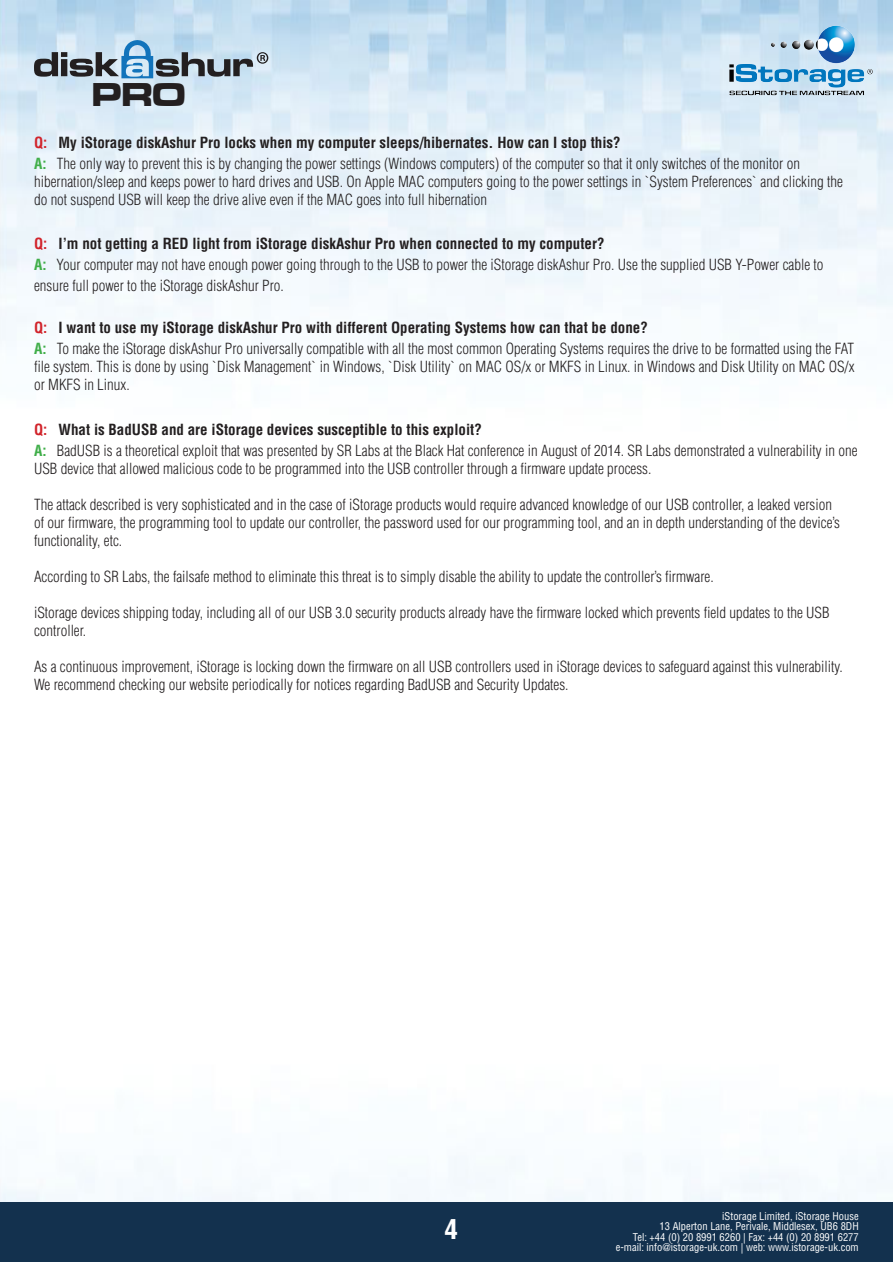
<style>
.page{position:relative;width:893px;height:1263px;background:#fff}
.page>*{position:absolute;margin:0;border:0;box-sizing:border-box;transform-origin:0 0}
.t1{font:34.2px "Microgramma D Bold Exte";color:#231f20}
.t2{font:700 condensed 27px "Helvetica LT Std";color:#fff}
.t3{font:300 condensed 15px/18px "Helvetica LT Std";color:#231f20}
.t4{font:700 condensed 15px "Helvetica LT Std";color:#231f20}
.t5{font:condensed 10.5px/10.5px "Helvetica LT Std";color:#fff;text-align:right}
.s1{color:#d1232a}
.s2{font-weight:700;color:#40ae49}
</style>
<div class="page">
<img style="left:726px;top:22px;width:150px;height:76px">
<div style="left:0;top:1202px;width:893px;height:60px;background:#13314e"></div>
<svg style="left:34px;top:40px;width:234px;height:38px;background:#96abba"></svg>
<h1 class="t1" style="left:92px;top:72px;width:96px">PRO</h1>
<p class="t4" style="left:34px;top:133px;width:588px"><span class="s1">Q:</span> My iStorage diskAshur Pro locks when my computer sleeps/hibernates. How can I stop this?</p>
<p class="t3" style="left:34px;top:154px;width:767px"><span class="s2">A:</span> The only way to prevent this is by changing the power settings (Windows computers) of the computer so that it only switches of the monitor on</p>
<p class="t3" style="left:34px;top:172px;width:810px">hibernation/sleep and keeps power to hard drives and USB. On Apple MAC computers going to the power settings in `System Preferences` and clicking the do not suspend USB will keep the drive alive even if the MAC goes into full hibernation</p>
<p class="t4" style="left:34px;top:234px;width:572px"><span class="s1">Q:</span> I’m not getting a RED light from iStorage diskAshur Pro when connected to my computer?</p>
<p class="t3" style="left:34px;top:254px;width:791px;line-height:21px"><span class="s2">A:</span> Your computer may not have enough power going through to the USB to power the iStorage diskAshur Pro. Use the supplied USB Y-Power cable to ensure full power to the iStorage diskAshur Pro.</p>
<p class="t4" style="left:34px;top:318px;width:615px"><span class="s1">Q:</span> I want to use my iStorage diskAshur Pro with different Operating Systems how can that be done?</p>
<p class="t3" style="left:34px;top:339px;width:822px;text-align:justify"><span class="s2">A:</span> To make the iStorage diskAshur Pro universally compatible with all the most common Operating Systems requires the drive to be formatted using the FAT fi le system. This is done by using `Disk Management` in Windows, `Disk Utility` on MAC OS/x or MKFS in Linux. in Windows and Disk Utility on MAC OS/x or MKFS in Linux.</p>
<p class="t4" style="left:34px;top:420px;width:449px"><span class="s1">Q:</span> What is BadUSB and are iStorage devices susceptible to this exploit?</p>
<p class="t3" style="left:34px;top:441px;width:825px"><span class="s2">A:</span> BadUSB is a theoretical exploit that was presented by SR Labs at the Black Hat conference in August of 2014. SR Labs demonstrated a vulnerability in one<br>USB device that allowed malicious code to be programmed into the USB controller through a fi rmware update process.</p>
<p class="t3" style="left:34px;top:495px;width:807px">The attack described is very sophisticated and in the case of iStorage products would require advanced knowledge of our USB controller, a leaked version of our fi rmware, the programming tool to update our controller, the password used for our programming tool, and an in depth understanding of the device’s functionality, etc.</p>
<p class="t3" style="left:34px;top:567px;width:681px">According to SR Labs, the failsafe method to eliminate this threat is to simply disable the ability to update the controller’s fi rmware.</p>
<p class="t3" style="left:34px;top:603px;width:797px">iStorage devices shipping today, including all of our USB 3.0 security products already have the fi rmware locked which prevents field updates to the USB controller.</p>
<p class="t3" style="left:34px;top:657px;width:810px">As a continuous improvement, iStorage is locking down the fi rmware on all USB controllers used in iStorage devices to safeguard against this vulnerability.<br>We recommend checking our website periodically for notices regarding BadUSB and Security Updates.</p>
<h2 class="t2" style="left:444px;top:1212px;width:15px">4</h2>
<p class="t5" style="left:616px;top:1210px;width:245px">iStorage Limited, iStorage House<br>13 Alperton Lane, Perivale, Middlesex, UB6 8DH<br>Tel: +44 (0) 20 8991 6260 | Fax: +44 (0) 20 8991 6277 e-mail: info@istorage-uk.com | web: www.istorage-uk.com</p>
</div>
